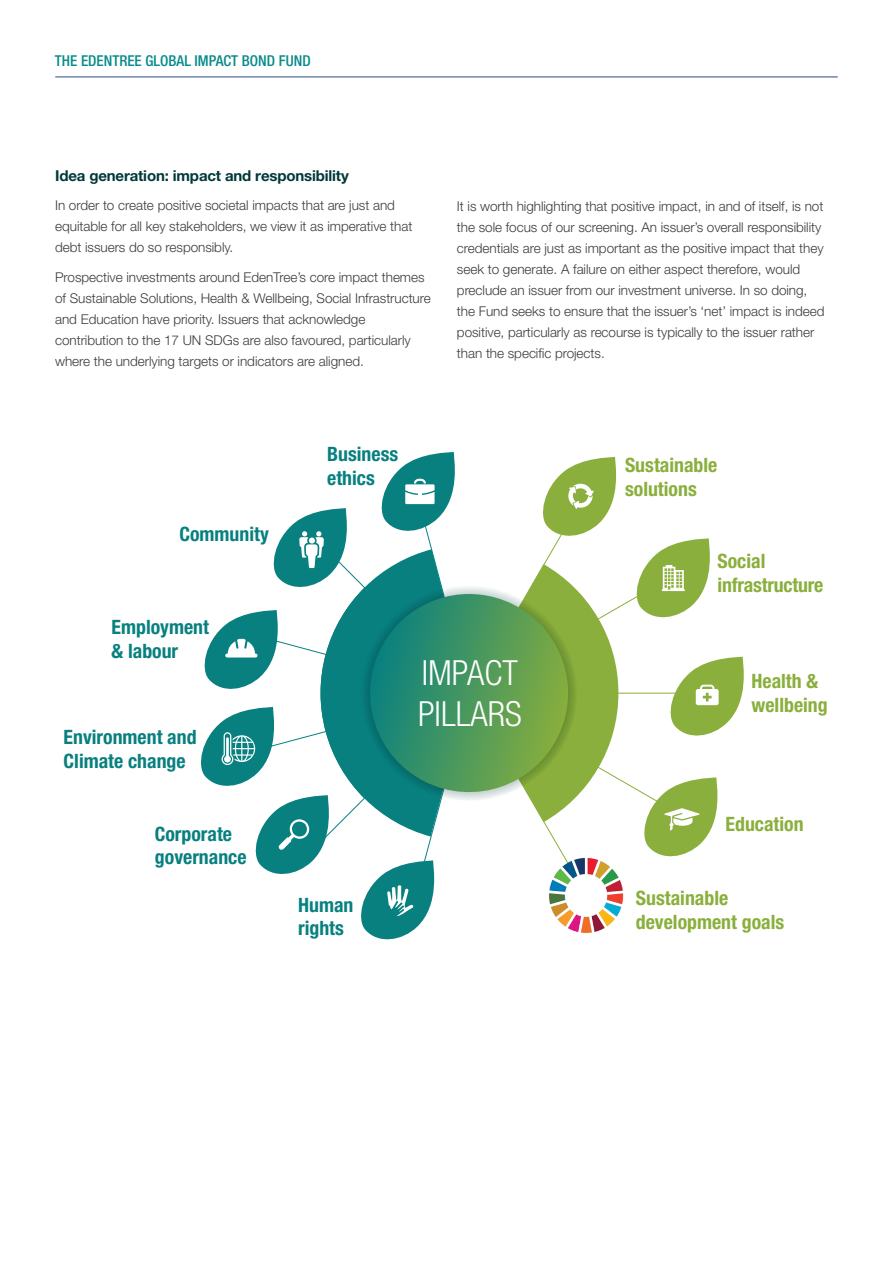
<style>
.page{position:relative;width:893px;height:1263px;background:#fff}
.page>*{position:absolute;margin:0;border:0;box-sizing:border-box;transform-origin:0 0}
.t1{font:300 condensed 34.65px/41.5px "Helvetica Neue LT Pro";color:#fff}
.t2{font:700 condensed 19.8px/23.7px "Helvetica Neue LT Pro";color:#088080}
.t3{font:700 condensed 19.8px/23.7px "Helvetica Neue LT Pro";color:#8aaf3c}
.t4{font:700 15px "Helvetica Neue LT Pro";letter-spacing:-.01em;color:#003838}
.t5{font:500 condensed 15px "Helvetica Neue LT Pro";color:#088b8a}
.t6{font:300 13.5px/21px "Helvetica Neue LT Pro";letter-spacing:-.005em;color:#3c3c3b}
</style>
<div class="page">
<hr style="left:55px;top:77px;width:783px;height:1px;background:#28487f">
<svg style="left:201px;top:452px;width:543px;height:488px"></svg>
<p class="t5" style="left:55px;top:52px;width:257px">THE EDENTREE GLOBAL IMPACT BOND FUND</p>
<p class="t4" style="left:55px;top:166px;width:295px">Idea generation: impact and responsibility</p>
<p class="t6" style="left:55px;top:195px;width:359px">In order to create positive societal impacts that are just and equitable for all key stakeholders, we view it as imperative that debt issuers do so responsibly.</p>
<p class="t6" style="left:55px;top:266px;width:377px">Prospective investments around EdenTree’s core impact themes of Sustainable Solutions, Health &amp; Wellbeing, Social Infrastructure and Education have priority. Issuers that acknowledge contribution to the 17 UN SDGs are also favoured, particularly where the underlying targets or indicators are aligned.</p>
<p class="t6" style="left:457px;top:195px;width:369px">It is worth highlighting that positive impact, in and of itself, is not the sole focus of our screening. An issuer’s overall responsibility credentials are just as important as the positive impact that they seek to generate. A failure on either aspect therefore, would preclude an issuer from our investment universe. In so doing, the Fund seeks to ensure that the issuer’s ‘net’ impact is indeed positive, particularly as recourse is typically to the issuer rather than the specific projects.</p>
<h2 class="t2" style="left:179px;top:522px;width:91px">Community</h2>
<h2 class="t2" style="left:327px;top:442px;width:73px">Business ethics</h2>
<h2 class="t3" style="left:625px;top:453px;width:94px">Sustainable solutions</h2>
<h2 class="t3" style="left:717px;top:549px;width:107px">Social infrastructure</h2>
<h2 class="t2" style="left:112px;top:615px;width:99px">Employment &amp; labour</h2>
<h2 class="t2" style="left:64px;top:725px;width:134px">Environment and<br>Climate change</h2>
<h2 class="t2" style="left:155px;top:821px;width:93px">Corporate governance</h2>
<h1 class="t1" style="left:418px;top:651px;width:105px">IMPACT<br>PILLARS</h1>
<h2 class="t3" style="left:751px;top:669px;width:78px">Health &amp; wellbeing</h2>
<h2 class="t3" style="left:726px;top:811px;width:80px">Education</h2>
<h2 class="t2" style="left:298px;top:892px;width:57px">Human rights</h2>
<h2 class="t3" style="left:636px;top:886px;width:150px">Sustainable development goals</h2>
</div>
